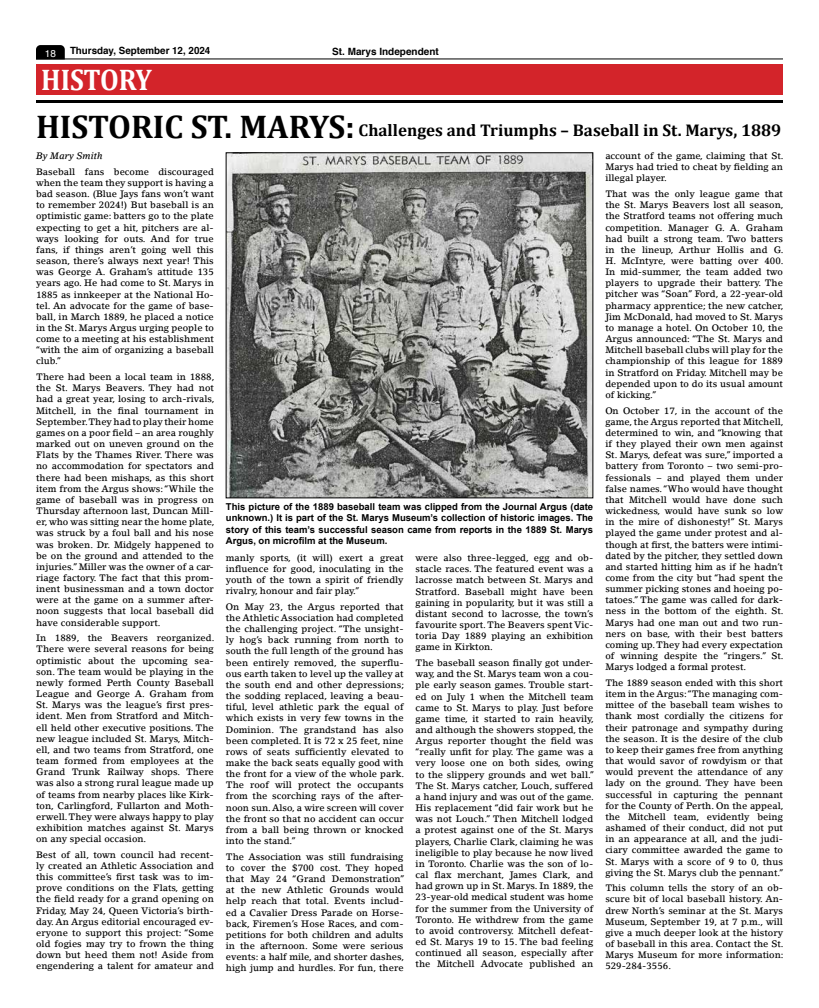
<style>
.page{position:relative;width:819px;height:1008px;background:#fff}
.page>*{position:absolute;margin:0;border:0;box-sizing:border-box;transform-origin:0 0}
.t1{font:700 30px "Cambria";letter-spacing:-.005em;color:#fff;scale:.9 1}
.t2{font:700 17px "Cambria";color:#000}
.t3{font:700 10px "Helvetica";color:#000}
.t4{font:10px "Helvetica";color:#fff}
.t5{font:700 9.5px/11.4px "Arial";color:#000;text-align:justify}
.t6{font:500 9.3px/11.2px "Lino Letter Std";color:#000;text-align:justify}
.t7{font:italic 500 9.3px "Lino Letter Std";color:#000}
.s1{font-size:33px}
</style>
<div class="page">
<svg style="left:36px;top:45px;width:29px;height:13px"></svg>
<hr style="left:36px;top:58px;width:747px;height:1px;background:#000">
<img style="left:228px;top:154px;width:363px;height:342px">
<div style="left:36px;top:64px;width:747px;height:31px;background:#d3242a"></div>
<hr style="left:36px;top:100px;width:747px;height:3px;background:#000">
<p class="t4" style="left:45px;top:46px;width:13px">18</p>
<p class="t3" style="left:70px;top:43px;width:142px">Thursday, September 12, 2024</p>
<p class="t3" style="left:332px;top:44px;width:108px">St. Marys Independent</p>
<h1 class="t1" style="left:41px;top:59px;width:124px">HISTORY</h1>
<h2 class="t2" style="left:36px;top:118px;width:747px"><span class="s1">HISTORIC ST. MARYS:</span> Challenges and Triumphs – Baseball in St. Marys, 1889</h2>
<p class="t7" style="left:36px;top:150px;width:68px">By Mary Smith</p>
<p class="t6" style="left:36px;top:166px;width:179px">Baseball fans become discouraged when the team they support is having a bad season. (Blue Jays fans won’t want to remember 2024!) But baseball is an optimistic game: batters go to the plate expecting to get a hit, pitchers are al&shy;ways looking for outs. And for true fans, if things aren’t going well this season, there’s always next year! This was George A. Graham’s attitude 135 years ago. He had come to St. Marys in 1885 as innkeeper at the National Ho&shy;tel. An advocate for the game of base&shy;ball, in March 1889, he placed a notice in the St. Marys Argus urging people to come to a meeting at his establishment “with the aim of organizing a baseball club.”</p>
<p class="t6" style="left:36px;top:371px;width:180px">There had been a local team in 1888, the St. Marys Beavers. They had not had a great year, losing to arch-rivals, Mitchell, in the final tournament in September. They had to play their home games on a poor field – an area roughly marked out on uneven ground on the Flats by the Thames River. There was no accommodation for spectators and there had been mishaps, as this short item from the Argus shows: “While the game of baseball was in progress on Thursday afternoon last, Duncan Mill&shy;er, who was sitting near the home plate, was struck by a foul ball and his nose was broken. Dr. Midgely happened to be on the ground and attended to the injuries.” Miller was the owner of a car&shy;riage factory. The fact that this prom&shy;inent businessman and a town doctor were at the game on a summer after&shy;noon suggests that local baseball did have considerable support.</p>
<p class="t6" style="left:36px;top:632px;width:180px">In 1889, the Beavers reorganized.<br>There were several reasons for being optimistic about the upcoming sea&shy;son. The team would be playing in the newly formed Perth County Baseball League and George A. Graham from St. Marys was the league’s first pres&shy;ident. Men from Stratford and Mitch&shy;ell held other executive positions. The new league included St. Marys, Mitch&shy;ell, and two teams from Stratford, one team formed from employees at the Grand Trunk Railway shops. There was also a strong rural league made up of teams from nearby places like Kirk&shy;ton, Carlingford, Fullarton and Moth&shy;erwell. They were always happy to play exhibition matches against St. Marys on any special occasion.</p>
<p class="t6" style="left:36px;top:849px;width:179px">Best of all, town council had recent&shy;ly created an Athletic Association and this committee’s first task was to im&shy;prove conditions on the Flats, getting the field ready for a grand opening on Friday, May 24, Queen Victoria’s birth&shy;day. An Argus editorial encouraged ev&shy;eryone to support this project: “Some old fogies may try to frown the thing down but heed them not! Aside from engendering a talent for amateur and</p>
<p class="t5" style="left:226px;top:501px;width:369px">This picture of the 1889 baseball team was clipped from the Journal Argus (date unknown.) It is part of the St. Marys Museum’s collection of historic images. The story of this team’s successful season came from reports in the 1889 St. Marys Argus, on microfilm at the Museum.</p>
<p class="t6" style="left:226px;top:552px;width:179px">manly sports, (it will) exert a great influence for good, inoculating in the youth of the town a spirit of friendly rivalry, honour and fair play.”</p>
<p class="t6" style="left:226px;top:601px;width:180px">On May 23, the Argus reported that the Athletic Association had completed the challenging project. “The unsight&shy;ly hog’s back running from north to south the full length of the ground has been entirely removed, the superflu&shy;ous earth taken to level up the valley at the south end and other depressions; the sodding replaced, leaving a beau&shy;tiful, level athletic park the equal of which exists in very few towns in the Dominion. The grandstand has also been completed. It is 72 x 25 feet, nine rows of seats sufficiently elevated to make the back seats equally good with the front for a view of the whole park.<br>The roof will protect the occupants from the scorching rays of the after&shy;noon sun. Also, a wire screen will cover the front so that no accident can occur from a ball being thrown or knocked into the stand.”</p>
<p class="t6" style="left:226px;top:851px;width:180px">The Association was still fundraising to cover the $700 cost. They hoped that May 24 “Grand Demonstration” at the new Athletic Grounds would help reach that total. Events includ&shy;ed a Cavalier Dress Parade on Horse&shy;back, Firemen’s Hose Races, and com&shy;petitions for both children and adults in the afternoon. Some were serious events: a half mile, and shorter dashes, high jump and hurdles. For fun, there</p>
<p class="t6" style="left:416px;top:552px;width:179px">were also three-legged, egg and ob&shy;stacle races. The featured event was a lacrosse match between St. Marys and Stratford. Baseball might have been gaining in popularity, but it was still a distant second to lacrosse, the town’s favourite sport. The Beavers spent Vic&shy;toria Day 1889 playing an exhibition game in Kirkton.</p>
<p class="t6" style="left:416px;top:657px;width:180px">The baseball season finally got under&shy;way, and the St. Marys team won a cou&shy;ple early season games. Trouble start&shy;ed on July 1 when the Mitchell team came to St. Marys to play. Just before game time, it started to rain heavily, and although the showers stopped, the Argus reporter thought the field was “really unfit for play. The game was a very loose one on both sides, owing to the slippery grounds and wet ball.” The St. Marys catcher, Louch, suffered a hand injury and was out of the game.<br>His replacement “did fair work but he was not Louch.” Then Mitchell lodged a protest against one of the St. Marys players, Charlie Clark, claiming he was ineligible to play because he now lived in Toronto. Charlie was the son of lo&shy;cal flax merchant, James Clark, and had grown up in St. Marys. In 1889, the 23-year-old medical student was home for the summer from the University of Toronto. He withdrew from the game to avoid controversy. Mitchell defeat&shy;ed St. Marys 19 to 15. The bad feeling continued all season, especially after the Mitchell Advocate published an</p>
<p class="t6" style="left:605px;top:150px;width:180px">account of the game, claiming that St.<br>Marys had tried to cheat by fielding an illegal player.</p>
<p class="t6" style="left:605px;top:188px;width:180px">That was the only league game that the St. Marys Beavers lost all season, the Stratford teams not offering much competition. Manager G. A. Graham had built a strong team. Two batters in the lineup, Arthur Hollis and G.<br>H. McIntyre, were batting over 400.<br>In mid-summer, the team added two players to upgrade their battery. The pitcher was “Soan” Ford, a 22-year-old pharmacy apprentice; the new catcher, Jim McDonald, had moved to St. Marys to manage a hotel. On October 10, the Argus announced: “The St. Marys and Mitchell baseball clubs will play for the championship of this league for 1889 in Stratford on Friday. Mitchell may be depended upon to do its usual amount of kicking.”</p>
<p class="t6" style="left:605px;top:405px;width:180px">On October 17, in the account of the game, the Argus reported that Mitchell, determined to win, and “knowing that if they played their own men against St. Marys, defeat was sure,” imported a battery from Toronto – two semi-pro&shy;fessionals – and played them under false names. “Who would have thought that Mitchell would have done such wickedness, would have sunk so low in the mire of dishonesty!” St. Marys played the game under protest and al&shy;though at first, the batters were intimi&shy;dated by the pitcher, they settled down and started hitting him as if he hadn’t come from the city but “had spent the summer picking stones and hoeing po&shy;tatoes.” The game was called for dark&shy;ness in the bottom of the eighth. St.<br>Marys had one man out and two run&shy;ners on base, with their best batters coming up. They had every expectation of winning despite the “ringers.” St.<br>Marys lodged a formal protest.</p>
<p class="t6" style="left:605px;top:677px;width:180px">The 1889 season ended with this short item in the Argus: “The managing com&shy;mittee of the baseball team wishes to thank most cordially the citizens for their patronage and sympathy during the season. It is the desire of the club to keep their games free from anything that would savor of rowdyism or that would prevent the attendance of any lady on the ground. They have been successful in capturing the pennant for the County of Perth. On the appeal, the Mitchell team, evidently being ashamed of their conduct, did not put in an appearance at all, and the judi&shy;ciary committee awarded the game to St. Marys with a score of 9 to 0, thus giving the St. Marys club the pennant.”</p>
<p class="t6" style="left:605px;top:882px;width:180px">This column tells the story of an ob&shy;scure bit of local baseball history. An&shy;drew North’s seminar at the St. Marys Museum, September 19, at 7 p.m., will give a much deeper look at the history of baseball in this area. Contact the St.<br>Marys Museum for more information:<br>529-284-3556.</p>
</div>
